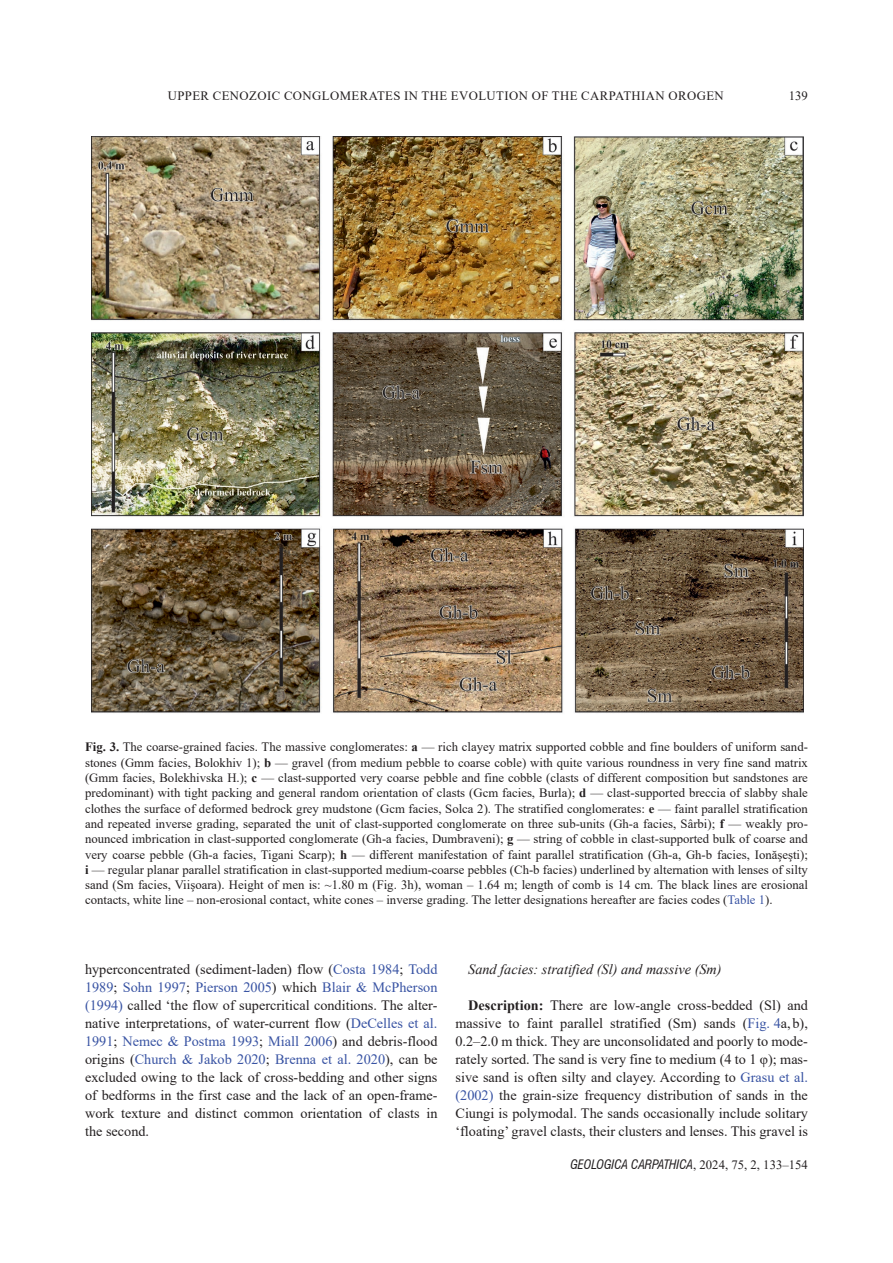
<style>
.page{position:relative;width:893px;height:1263px;background:#fff}
.page>*{position:absolute;margin:0;border:0;box-sizing:border-box;transform-origin:0 0}
._09_body_text{font:14.25px/18px "Times New Roman";color:#231f20;text-align:justify}
._07_nadpis_1_1_1{font:italic 14.25px "Times New Roman";color:#231f20}
._10_figure___table{font:12.75px/15.3px "Times New Roman";letter-spacing:.035em;color:#231f20;text-align:justify}
.t1{font:italic condensed 12.75px "Swiss 721 BT";color:#231f20}
.s1{font-weight:700}
.s2{color:#3853a3}
.s3{font-family:"Times New Roman";font-style:normal;font-stretch:normal}
</style>
<div class="page">
<img style="left:92px;top:137px;width:711px;height:577px">
<p class="_10_figure___table" style="left:168px;top:88px;width:558px">UPPER CENOZOIC CONGLOMERATES IN THE EVOLUTION OF THE CARPATHIAN OROGEN</p>
<p class="_10_figure___table" style="left:789px;top:88px;width:21px">139</p>
<p class="_10_figure___table" style="left:85px;top:739px;width:724px"><span class="s1">Fig. 3.</span> The coarse-grained facies. The massive conglomerates: <span class="s1">a</span> — rich clayey matrix supported cobble and fine boulders of uniform sand&shy;stones (Gmm facies, Bolokhiv 1); <span class="s1">b</span> — gravel (from medium pebble to coarse coble) with quite various roundness in very fine sand matrix (Gmm facies, Bolekhivska H.); <span class="s1">c</span> — clast-supported very coarse pebble and fine cobble (clasts of different composition but sandstones are predominant) with tight packing and general random orientation of clasts (Gcm facies, Burla); <span class="s1">d</span> — clast-supported breccia of slabby shale clothes the surface of deformed bedrock grey mudstone (Gcm facies, Solca 2). The stratified conglomerates: <span class="s1">e</span> — faint parallel stratification and repeated inverse grading, separated the unit of clast-supported conglomerate on three sub-units (Gh-a facies, Sârbi); <span class="s1">f</span> — weakly pro&shy;nounced imbrication in clast-supported conglomerate (Gh-a facies, Dumbraveni); <span class="s1">g</span> — string of cobble in clast-supported bulk of coarse and very coarse pebble (Gh-a facies, Tigani Scarp); <span class="s1">h</span> — different manifestation of faint parallel stratification (Gh-a, Gh-b facies, Ionăşeşti); <span class="s1">i</span> — regular planar parallel stratification in clast-supported medium-coarse pebbles (Ch-b facies) underlined by alternation with lenses of silty sand (Sm facies, Viişoara). Height of men is: ~1.80 m (Fig. 3h), woman – 1.64 m; length of comb is 14 cm. The black lines are erosional contacts, white line – non-erosional contact, white cones – inverse grading. The letter designations hereafter are facies codes (<span class="s2">Table 1</span>).</p>
<p class="_09_body_text" style="left:85px;top:959px;width:354px">hyperconcentrated (sediment-laden) flow (<span class="s2">Costa 1984</span>; <span class="s2">Todd 1989</span>; <span class="s2">Sohn 1997</span>; <span class="s2">Pierson 2005</span>) which <span class="s2">Blair &amp; McPherson (1994)</span> called ‘the flow of supercritical conditions. The alter&shy;native interpretations, of water-current flow (<span class="s2">DeCelles et al.<br>1991</span>; <span class="s2">Nemec &amp; Postma 1993</span>; <span class="s2">Miall 2006</span>) and debris-flood origins (<span class="s2">Church &amp; Jakob 2020</span>; <span class="s2">Brenna et al. 2020</span>), can be excluded owing to the lack of cross-bedding and other signs of bedforms in the first case and the lack of an open-frame&shy;work texture and distinct common orientation of clasts in the second.</p>
<p class="_07_nadpis_1_1_1" style="left:468px;top:959px;width:255px">Sand facies: stratified (Sl) and massive (Sm)</p>
<p class="_09_body_text" style="left:455px;top:995px;width:354px;text-indent:13px"><span class="s1">Description:</span> There are low-angle cross-bedded (Sl) and massive to faint parallel stratified (Sm) sands (<span class="s2">Fig. 4</span>a, b), 0.2–2.0 m thick. They are unconsolidated and poorly to mode&shy;rately sorted. The sand is very fine to medium (4 to 1 φ); mas&shy;sive sand is often silty and clayey. According to <span class="s2">Grasu et al. (2002)</span> the grain-size frequency distribution of sands in the Ciungi is polymodal. The sands occasionally include solitary ‘floating’ gravel clasts, their clusters and lenses. This gravel is</p>
<p class="t1" style="left:570px;top:1157px;width:239px">GEOLOGICA CARPATHICA<span class="s3">, 2024, 75, 2, 133–154</span></p>
</div>
